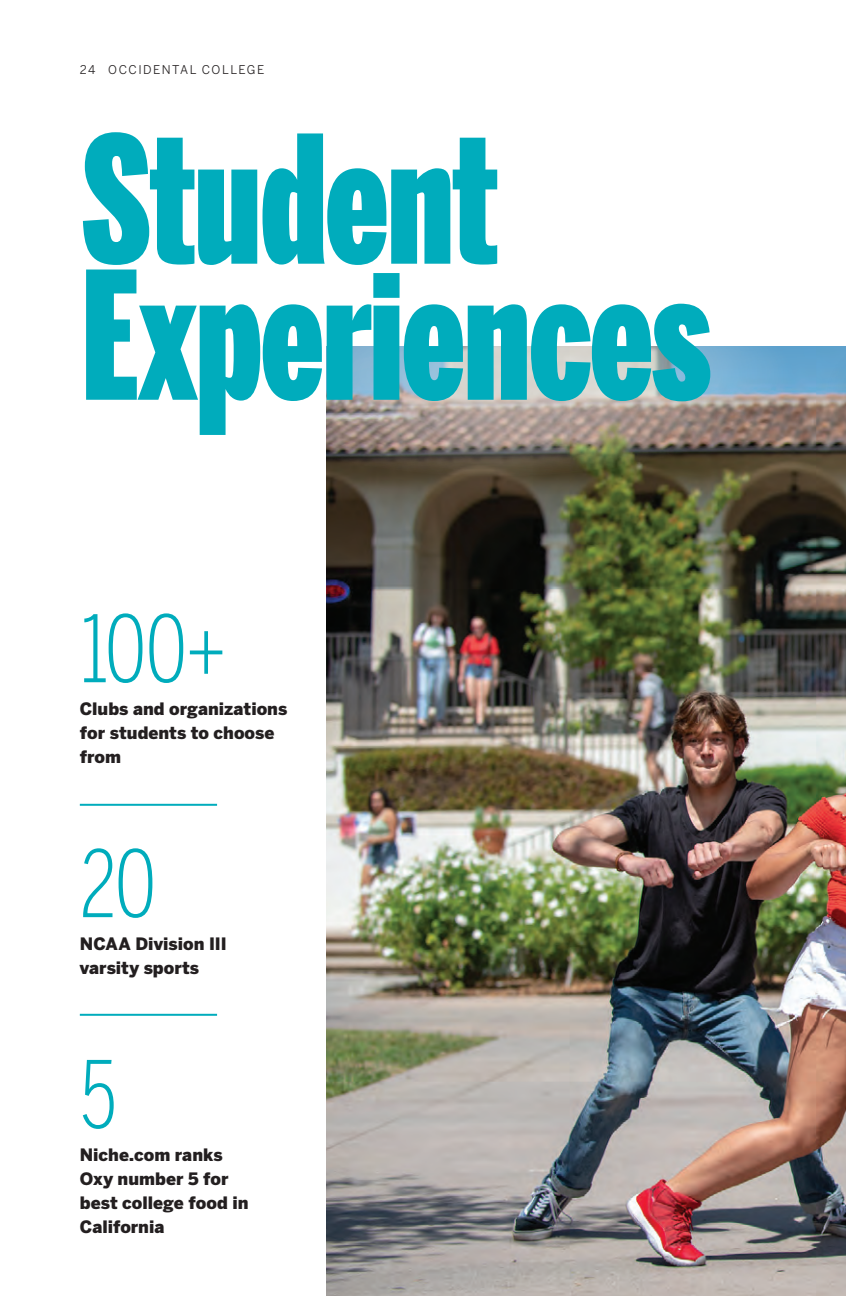
<style>
.page{position:relative;width:846px;height:1296px;background:#fff}
.page>*{position:absolute;margin:0;border:0;box-sizing:border-box;transform-origin:0 0}
.t1{font:900 176px/136px "Benton Sans Extra Comp";letter-spacing:-.005em;color:#00acbc}
.t2{font:300 92px "Benton Sans Comp";color:#00acbc}
.t3{font:900 17px/24px "Benton Sans";color:#231f20}
.t4{font:12px "Benton Sans";letter-spacing:.125em;color:#231f20}
</style>
<div class="page">
<img style="left:326px;top:346px;width:520px;height:950px">
<svg style="left:825px;top:346px;width:21px;height:149px;background:#71797d"></svg>
<svg style="left:198px;top:270px;width:594px;height:207px"></svg>
<hr style="left:80px;top:804px;width:137px;height:2px;background:#00acbc">
<hr style="left:80px;top:1014px;width:137px;height:2px;background:#00acbc">
<p class="t4" style="left:80px;top:63px;width:186px">24 OCCIDENTAL COLLEGE</p>
<p class="t1" style="left:82px;top:132px;width:632px">Student<br>Experiences</p>
<p class="t2" style="left:80px;top:596px;width:148px">100+</p>
<p class="t3" style="left:80px;top:697px;width:209px">Clubs and organizations for students to choose from</p>
<p class="t2" style="left:80px;top:831px;width:78px">20</p>
<p class="t3" style="left:80px;top:932px;width:148px">NCAA Division III varsity sports</p>
<p class="t2" style="left:80px;top:1042px;width:39px">5</p>
<p class="t3" style="left:80px;top:1143px;width:170px">Niche.com ranks<br>Oxy number 5 for best college food in<br>California</p>
</div>
